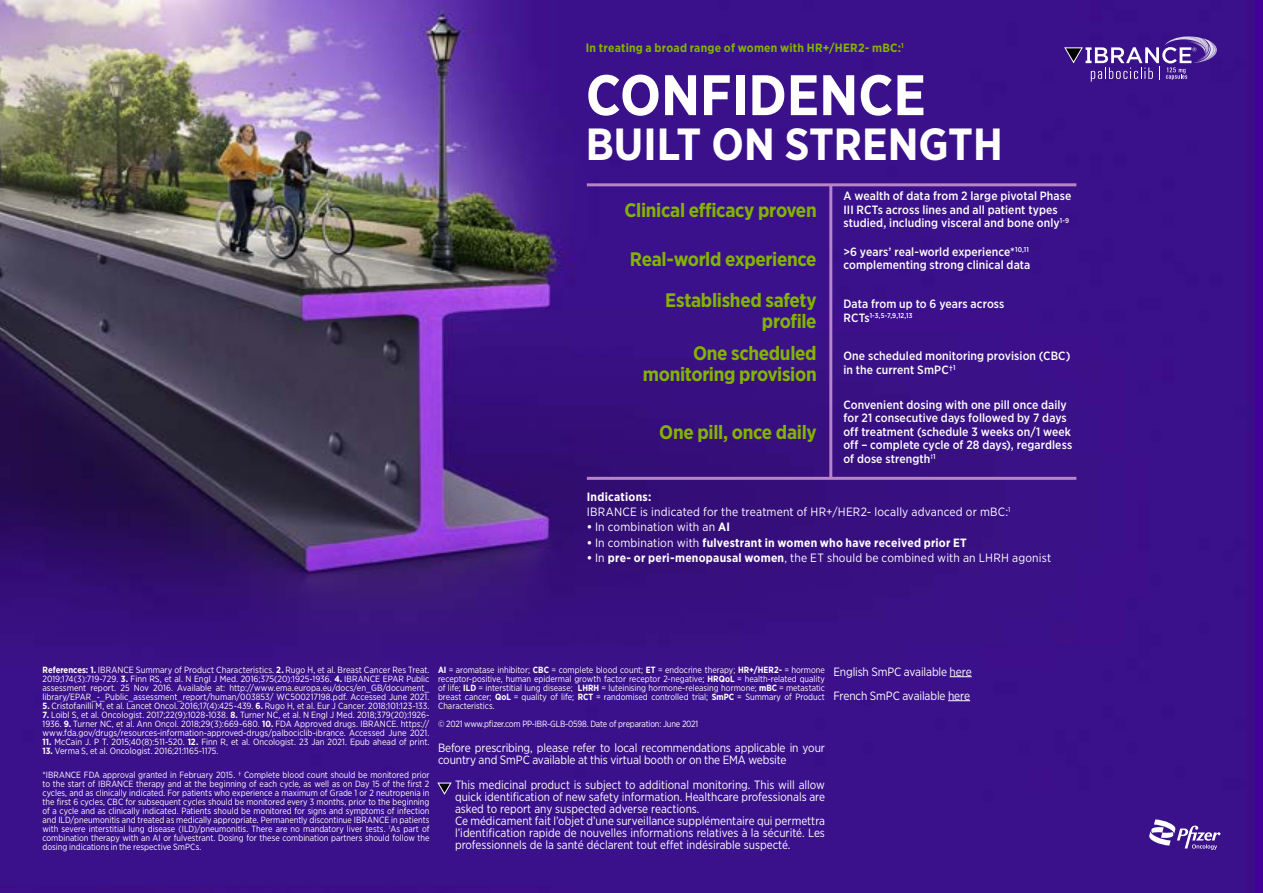
<style>
.page{position:relative;width:1263px;height:893px;background:#fff}
.page>*{position:absolute;margin:0;border:0;box-sizing:border-box;transform-origin:0 0}
.t1{font:700 57px "Gotham Narrow";color:#fff}
.t2{font:700 45px "Gotham Narrow";color:#fff}
.t3{font:700 19.5px/41.7px "Gotham Narrow";letter-spacing:-.02em;color:#82b400;text-align:right}
.t4{font:12px/12px "Gotham Narrow";color:#fff}
.t5{font:500 12px/13.5px "Gotham Narrow";letter-spacing:.005em;color:#fff}
.t6{font:700 12px "Gotham Narrow";letter-spacing:.02em;color:#fff}
.t7{font:700 12px "Gotham Narrow";letter-spacing:.02em;color:#82b400}
.t8{font:9px/9px "Gotham Narrow";color:#fff;text-align:justify;scale:.96 1}
.t9{font:9px/9px "Gotham Narrow";color:#fff;text-align:justify}
.t10{font:9px "Gotham Narrow";letter-spacing:-.025em;color:#fff;scale:.96 1}
.t11{font:500 7.05px "Gotham Narrow";color:#fff}
.s1{font-size:12px}
.s2{font-weight:700}
.s3{font-weight:400}
</style>
<div class="page">
<img style="left:0;top:0;width:1254px;height:893px">
<svg style="left:438px;top:783px;width:13px;height:11px"></svg>
<svg style="left:950px;top:676px;width:22px;height:1px"></svg>
<svg style="left:948px;top:700px;width:22px;height:1px"></svg>
<svg style="left:1064px;top:36px;width:153px;height:46px;background:#5c3b9d"></svg>
<hr style="left:587px;top:183px;width:489px;height:3px;background:#b885c9">
<hr style="left:587px;top:477px;width:489px;height:3px;background:#b885c9">
<hr style="left:829px;top:186px;width:3px;height:293px;background:#b885c9">
<svg style="left:1149px;top:819px;width:71px;height:31px"></svg>
<h3 class="t7" style="left:586px;top:40px;width:319px">In treating a broad range of women with HR+/HER2- mBC:<sup>1</sup></h3>
<h1 class="t1" style="left:586px;top:58px;width:342px">CONFIDENCE</h1>
<h2 class="t2" style="left:586px;top:115px;width:418px">BUILT ON STRENGTH</h2>
<h3 class="t3" style="left:625px;top:189px;width:194px">Clinical efficacy proven</h3>
<h3 class="t3" style="left:630px;top:238px;width:188px">Real-world experience<br>Established safety</h3>
<h3 class="t3" style="left:693px;top:306px;width:125px;line-height:31.2px">profile<br>One scheduled</h3>
<h3 class="t3" style="left:643px;top:353px;width:175px">monitoring provision</h3>
<h3 class="t3" style="left:659px;top:411px;width:159px">One pill, once daily</h3>
<h3 class="t5" style="left:843px;top:189px;width:229px">A wealth of data from 2 large pivotal Phase<br>III RCTs across lines and all patient types studied, including visceral and bone only<sup>1-9</sup></h3>
<h3 class="t5" style="left:843px;top:245px;width:188px">&gt;6 years’ real-world experience*<sup>10,11 </sup>complementing strong clinical data</h3>
<h3 class="t5" style="left:843px;top:297px;width:162px">Data from up to 6 years across</h3>
<p class="t11" style="left:843px;top:311px;width:71px"><span class="s1">RCTs</span>1-3,5-7,9,12,13</p>
<h3 class="t5" style="left:843px;top:349px;width:229px">One scheduled monitoring provision (CBC) in the current SmPC†<sup>1</sup></h3>
<h3 class="t5" style="left:843px;top:398px;width:230px">Convenient dosing with one pill once daily for 21 consecutive days followed by 7 days off treatment (schedule 3 weeks on/1 week off – complete cycle of 28 days), regardless of dose strength<sup>‡1</sup></h3>
<h3 class="t4" style="left:587px;top:489px;width:425px;line-height:15.1px"><span class="s2">Indications:<br></span>IBRANCE is indicated for the treatment of HR+/HER2- locally advanced or mBC:<sup>1</sup></h3>
<h3 class="t4" style="left:587px;top:521px;width:145px"><span class="s2">•</span> In combination with an <span class="s2">AI</span></h3>
<h3 class="t6" style="left:587px;top:535px;width:382px">• <span class="s3">In combination with</span> fulvestrant in women who have received prior ET</h3>
<h3 class="t4" style="left:587px;top:551px;width:466px"><span class="s2">•</span> In <span class="s2">pre- or peri-menopausal women</span>, the ET should be combined with an LHRH agonist</h3>
<p class="t9" style="left:43px;top:665px;width:388px"><span class="s2">References: 1.</span> IBRANCE Summary of Product Characteristics. <span class="s2">2.</span> Rugo H, et al. Breast Cancer Res Treat.<br>2019;174(3):719-729. <span class="s2">3.</span> Finn RS, et al. N Engl J Med. 2016;375(20):1925-1936. <span class="s2">4.</span> IBRANCE EPAR Public assessment report. 25 Nov 2016. Available at: http://www.ema.europa.eu/docs/en_GB/document_ library/EPAR_-_Public_assessment_report/human/003853/ WC500217198.pdf. Accessed June 2021.</p>
<p class="t9" style="left:43px;top:701px;width:388px"><span class="s2">5.</span> Cristofanilli M, et al. Lancet Oncol. 2016;17(4):425-439. <span class="s2">6.</span> Rugo H, et al. Eur J Cancer. 2018;101:123-133.</p>
<p class="t9" style="left:43px;top:710px;width:388px"><span class="s2">7.</span> Loibl S, et al. Oncologist. 2017;22(9):1028-1038. <span class="s2">8.</span> Turner NC, et al. N Engl J Med. 2018;379(20):1926- 1936. <span class="s2">9.</span> Turner NC, et al. Ann Oncol. 2018;29(3):669-680. <span class="s2">10.</span> FDA Approved drugs. IBRANCE. https:// www.fda.gov/drugs/resources-information-approved-drugs/palbociclib-ibrance. Accessed June 2021.</p>
<p class="t9" style="left:43px;top:737px;width:388px"><span class="s2">11.</span> McCain J. P T. 2015;40(8):511-520. <span class="s2">12.</span> Finn R, et al. Oncologist. 23 Jan 2021. Epub ahead of print.</p>
<p class="t9" style="left:43px;top:746px;width:178px"><span class="s2">13.</span> Verma S, et al. Oncologist. 2016;21:1165-1175.</p>
<p class="t8" style="left:43px;top:770px;width:405px">*IBRANCE FDA approval granted in February 2015. † Complete blood count should be monitored prior to the start of IBRANCE therapy and at the beginning of each cycle, as well as on Day 15 of the first 2 cycles, and as clinically indicated. For patients who experience a maximum of Grade 1 or 2 neutropenia in the first 6 cycles, CBC for subsequent cycles should be monitored every 3 months, prior to the beginning of a cycle and as clinically indicated. Patients should be monitored for signs and symptoms of infection and ILD/pneumonitis and treated as medically appropriate. Permanently discontinue IBRANCE in patients with severe interstitial lung disease (ILD)/pneumonitis. There are no mandatory liver tests. <sup>‡</sup>As part of combination therapy with an AI or fulvestrant. Dosing for these combination partners should follow the dosing indications in the respective SmPCs.</p>
<p class="t8" style="left:438px;top:665px;width:405px"><span class="s2">AI</span> = aromatase inhibitor; <span class="s2">CBC</span> = complete blood count; <span class="s2">ET</span> = endocrine therapy; <span class="s2">HR+/HER2-</span> = hormone receptor-positive, human epidermal growth factor receptor 2-negative; <span class="s2">HRQoL</span> = health-related quality of life; <span class="s2">ILD</span> = interstitial lung disease; <span class="s2">LHRH</span> = luteinising hormone-releasing hormone; <span class="s2">mBC</span> = metastatic breast cancer; <span class="s2">QoL</span> = quality of life; <span class="s2">RCT</span> = randomised controlled trial; <span class="s2">SmPC</span> = Summary of Product Characteristics.</p>
<p class="t10" style="left:438px;top:718px;width:273px">© 2021 www.pfizer.com PP-IBR-GLB-0598. Date of preparation: June 2021</p>
<h3 class="t4" style="left:438px;top:741px;width:388px">Before prescribing, please refer to local recommendations applicable in your country and SmPC available at this virtual booth or on the EMA website</h3>
<p class="t4" style="left:455px;top:779px;width:371px">This medicinal product is subject to additional monitoring. This will allow quick identification of new safety information. Healthcare professionals are asked to report any suspected adverse reactions.<br>Ce médicament fait l’objet d’une surveillance supplémentaire qui permettra l’identification rapide de nouvelles informations relatives à la sécurité. Les professionnels de la santé déclarent tout effet indésirable suspecté.</p>
<h3 class="t4" style="left:833px;top:659px;width:140px;line-height:24px">English SmPC available here<br>French SmPC available here</h3>
</div>
